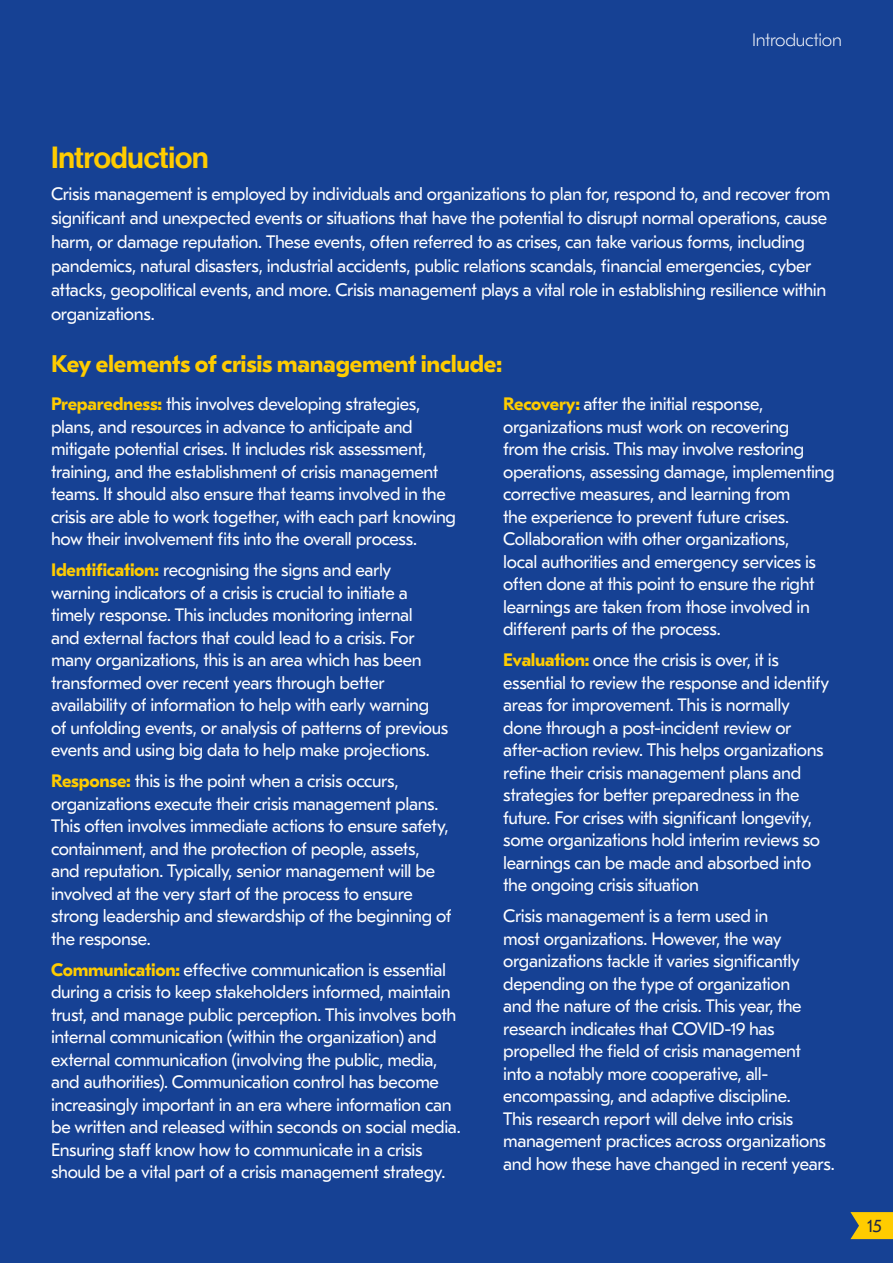
<style>
.page{position:relative;width:893px;height:1263px;background:#164194}
.page>*{position:absolute;margin:0;border:0;box-sizing:border-box;transform-origin:0 0}
.t1{font:30px "Neue Haas Display Mediu";letter-spacing:-.01em;color:#fc0}
.t2{font:700 24px "GT Eesti Pro Text";letter-spacing:-.015em;color:#fc0}
.t3{font:18px/22.5px "GT Eesti Pro Text";letter-spacing:-.02em;color:#fff}
.t4{font:100 18px "GT Eesti Pro Text";letter-spacing:-.015em;color:#fff}
.t5{font:18px "GT Eesti Pro Text";color:#1e2749}
.s1{font-weight:700;color:#fc0}
</style>
<div class="page">
<svg style="left:850px;top:1212px;width:43px;height:27px"></svg>
<p class="t4" style="left:752px;top:30px;width:91px">Introduction</p>
<h1 class="t1" style="left:51px;top:140px;width:159px">Introduction</h1>
<p class="t3" style="left:51px;top:182px;width:781px;line-height:24px">Crisis management is employed by individuals and organizations to plan for, respond to, and recover from significant and unexpected events or situations that have the potential to disrupt normal operations, cause harm, or damage reputation. These events, often referred to as crises, can take various forms, including pandemics, natural disasters, industrial accidents, public relations scandals, financial emergencies, cyber attacks, geopolitical events, and more. Crisis management plays a vital role in establishing resilience within organizations.</p>
<h2 class="t2" style="left:51px;top:350px;width:453px">Key elements of crisis management include:</h2>
<p class="t3" style="left:503px;top:393px;width:333px"><span class="s1">Recovery:</span> after the initial response, organizations must work on recovering<br>from the crisis. This may involve restoring operations, assessing damage, implementing corrective measures, and learning from<br>the experience to prevent future crises.<br>Collaboration with other organizations,<br>local authorities and emergency services is often done at this point to ensure the right learnings are taken from those involved in different parts of the process.</p>
<p class="t3" style="left:503px;top:649px;width:328px"><span class="s1">Evaluation:</span> once the crisis is over, it is essential to review the response and identify areas for improvement. This is normally done through a post-incident review or after-action review. This helps organizations refine their crisis management plans and strategies for better preparedness in the future. For crises with significant longevity, some organizations hold interim reviews so learnings can be made and absorbed into the ongoing crisis situation</p>
<p class="t3" style="left:503px;top:905px;width:333px">Crisis management is a term used in<br>most organizations. However, the way organizations tackle it varies significantly depending on the type of organization<br>and the nature of the crisis. This year, the research indicates that COVID-19 has propelled the field of crisis management<br>into a notably more cooperative, all&shy;encompassing, and adaptive discipline.<br>This research report will delve into crisis management practices across organizations and how these have changed in recent years.</p>
<p class="t3" style="left:51px;top:393px;width:407px"><span class="s1">Preparedness:</span> this involves developing strategies, plans, and resources in advance to anticipate and mitigate potential crises. It includes risk assessment, training, and the establishment of crisis management teams. It should also ensure that teams involved in the crisis are able to work together, with each part knowing how their involvement fits into the overall process.</p>
<p class="t3" style="left:51px;top:559px;width:399px"><span class="s1">Identification:</span> recognising the signs and early warning indicators of a crisis is crucial to initiate a timely response. This includes monitoring internal<br>and external factors that could lead to a crisis. For many organizations, this is an area which has been transformed over recent years through better availability of information to help with early warning of unfolding events, or analysis of patterns of previous events and using big data to help make projections.</p>
<p class="t3" style="left:51px;top:770px;width:402px"><span class="s1">Response:</span> this is the point when a crisis occurs, organizations execute their crisis management plans.<br>This often involves immediate actions to ensure safety, containment, and the protection of people, assets, and reputation. Typically, senior management will be involved at the very start of the process to ensure strong leadership and stewardship of the beginning of the response.</p>
<p class="t3" style="left:51px;top:959px;width:411px"><span class="s1">Communication:</span> effective communication is essential during a crisis to keep stakeholders informed, maintain trust, and manage public perception. This involves both internal communication (within the organization) and external communication (involving the public, media, and authorities). Communication control has become increasingly important in an era where information can be written and released within seconds on social media.<br>Ensuring staff know how to communicate in a crisis should be a vital part of a crisis management strategy.</p>
<p class="t5" style="left:867px;top:1215px;width:16px">15</p>
</div>
